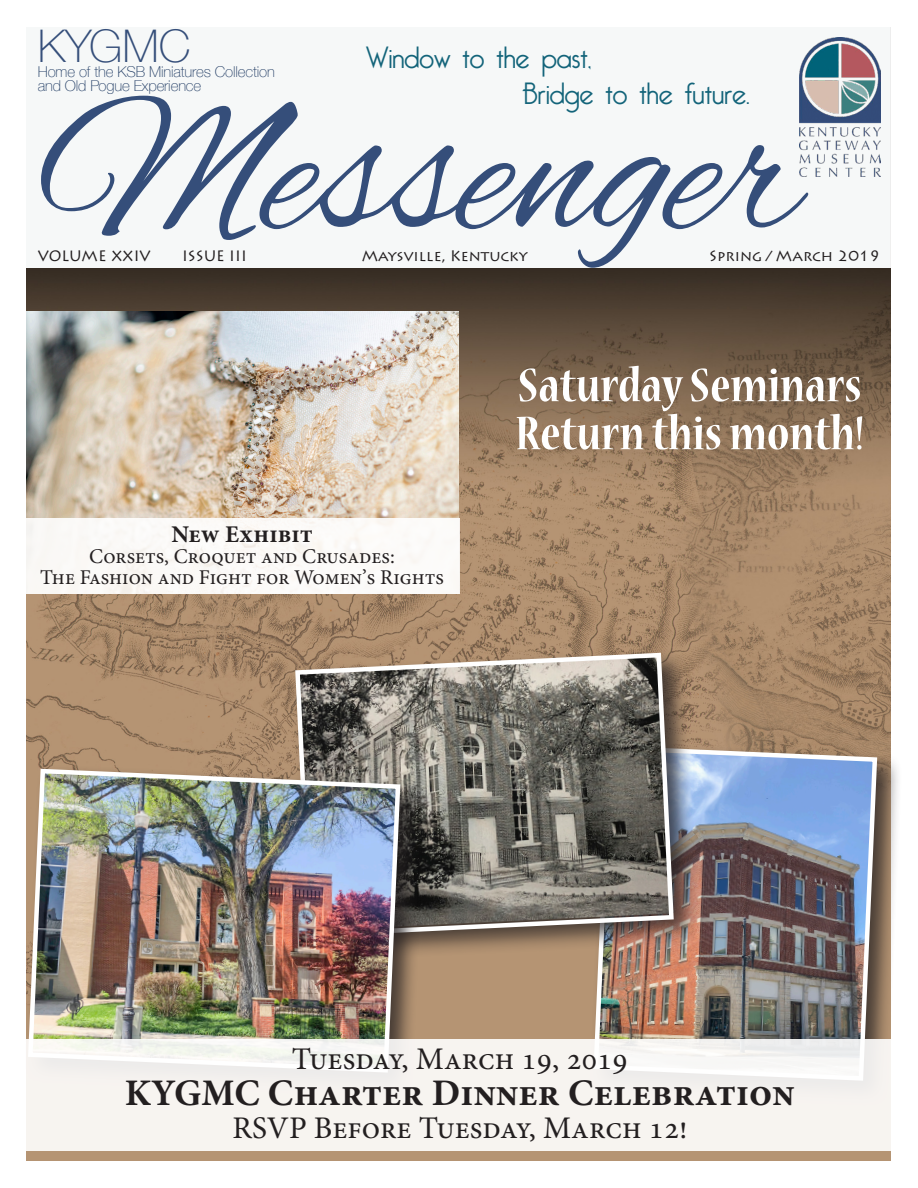
<style>
.page{position:relative;width:918px;height:1188px;background:#fff}
.page>*{position:absolute;margin:0;border:0;box-sizing:border-box;transform-origin:0 0}
.t1{font:201px "Alex Brush";color:#354e7a}
.t2{font:700 condensed 52.5px/48px "Nueva Std";color:#fff}
.t3{font:100 45px "Helvetica Neue";color:#354e7a}
.t4{font:700 37.5px "Minion Pro";color:#231f20}
.t5{font:31.5px "Minion Pro";color:#231f20}
.t6{font:300 30px "Bellerose";color:#13647a}
.t7{font:700 24px "Minion Pro";color:#231f20}
.t8{font:21px "Minion Pro";color:#231f20}
.t9{font:100 15px/13.5px "Helvetica Neue";letter-spacing:-.01em;color:#213c64}
.t10{font:15px "Lithos Pro";color:#231f20}
</style>
<div class="page">
<img style="left:26px;top:268px;width:864px;height:893px">
<div style="left:0;top:0;width:918px;height:268px;background:#f6f8f8"></div>
<img style="left:799px;top:38px;width:81px;height:139px">
<div style="left:589px;top:741px;width:314px;height:365px;background:#231f20;opacity:.75"></div>
<img style="left:591px;top:743px;width:289px;height:296px">
<div style="left:291px;top:649px;width:408px;height:313px;background:#231f20;opacity:.75"></div>
<svg style="left:293px;top:650px;width:383px;height:289px;background:#7c776f"></svg>
<div style="left:24px;top:765px;width:402px;height:333px;background:#231f20;opacity:.75"></div>
<img style="left:26px;top:766px;width:377px;height:273px">
<div style="left:13px;top:1039px;width:892px;height:111px;background:linear-gradient(to bottom,#f5f4f2,#f8f4f0)"></div>
<img style="left:26px;top:312px;width:433px;height:207px">
<div style="left:13px;top:519px;width:447px;height:75px;background:#fbfaf7"></div>
<p class="t3" style="left:38px;top:11px;width:154px">KYGMC</p>
<p class="t1" style="left:38px;top:61px;width:764px">Messenger</p>
<p class="t6" style="left:366px;top:41px;width:227px">Window to the past,</p>
<p class="t6" style="left:522px;top:77px;width:229px">Bridge to the future.</p>
<p class="t9" style="left:38px;top:64px;width:239px">Home of the KSB Miniatures Collection and Old Pogue Experience</p>
<p class="t10" style="left:38px;top:248px;width:114px">VOLUME XXIV</p>
<p class="t10" style="left:182px;top:248px;width:66px">ISSUE III</p>
<p class="t10" style="left:709px;top:248px;width:172px">Spring / March 2019</p>
<p class="t10" style="left:362px;top:248px;width:167px">Maysville, Kentucky</p>
<p class="t7" style="left:171px;top:517px;width:143px">New Exhibit</p>
<p class="t8" style="left:89px;top:542px;width:307px">Corsets, Croquet and Crusades:</p>
<p class="t8" style="left:40px;top:563px;width:405px">The Fashion and Fight for Women’s Rights</p>
<p class="t2" style="left:515px;top:364px;width:351px">Saturday Seminars<br>Return this month!</p>
<p class="t5" style="left:292px;top:1038px;width:338px">Tuesday, March 19, 2019</p>
<p class="t4" style="left:125px;top:1067px;width:671px">KYGMC Charter Dinner Celebration</p>
<p class="t5" style="left:232px;top:1107px;width:456px">RSVP Before Tuesday, March 12!</p>
</div>
